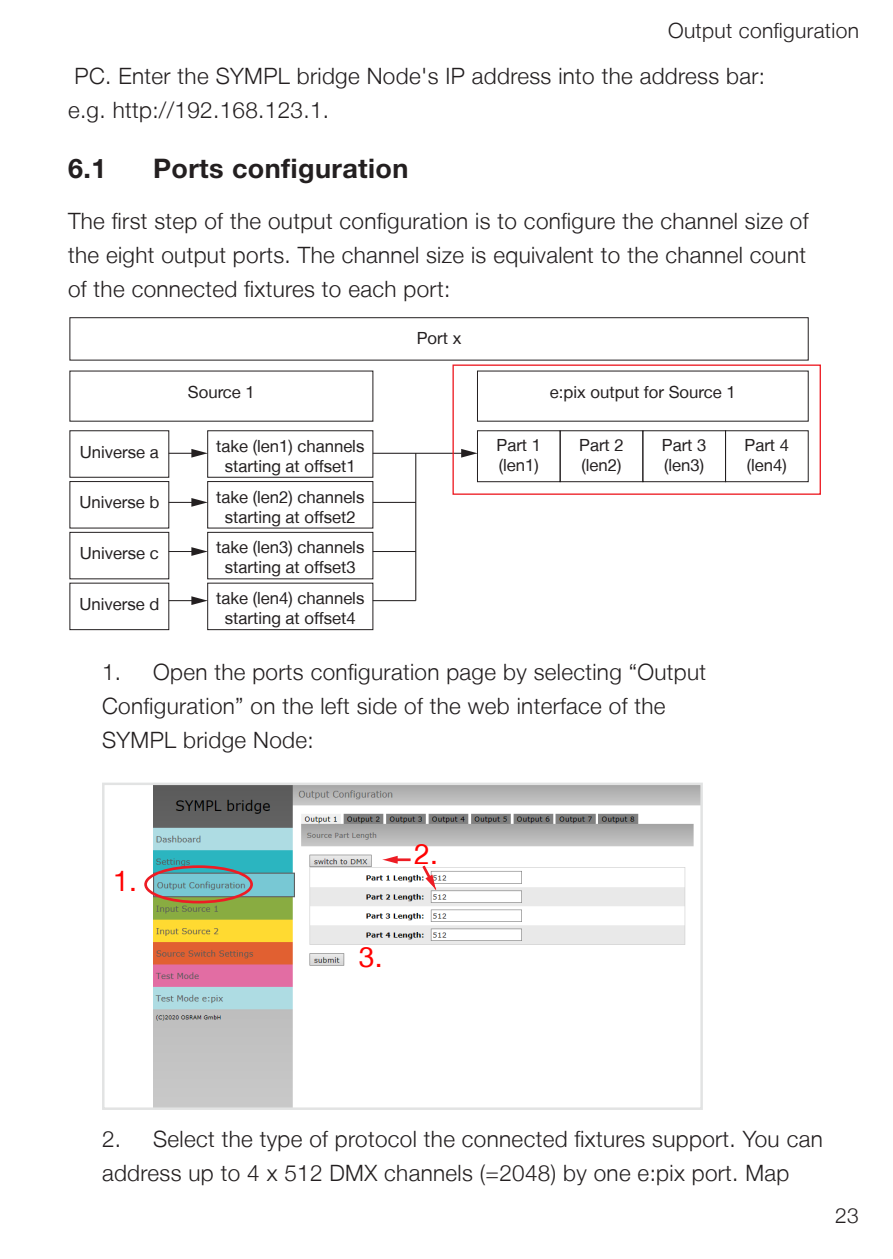
<style>
.page{position:relative;width:893px;height:1259px;background:#fff}
.page>*{position:absolute;margin:0;border:0;box-sizing:border-box;transform-origin:0 0}
.t1{font:28.5px "Helvetica Neue LT";color:#f00}
.t2{font:700 27px "Helvetica Neue LT Pro";letter-spacing:.015em;color:#231f20}
.Text__Introductions{font:300 22.5px/33.9px "Helvetica Neue LT";letter-spacing:.015em;color:#231f20}
.t3{font:300 21px "Helvetica Neue LT";letter-spacing:.015em;color:#231f20}
.t4{font:16.8px/20.1px "Helvetica Neue LT";color:#231f20;text-align:center}
</style>
<div class="page">
<div style="left:70px;top:430px;width:99px;height:47px;border:1px solid #231f20"></div>
<div style="left:70px;top:583px;width:99px;height:47px;border:1px solid #231f20"></div>
<div style="left:70px;top:532px;width:99px;height:47px;border:1px solid #231f20"></div>
<div style="left:70px;top:481px;width:99px;height:47px;border:1px solid #231f20"></div>
<div style="left:208px;top:430px;width:165px;height:47px;border:1px solid #231f20"></div>
<div style="left:208px;top:583px;width:165px;height:47px;border:1px solid #231f20"></div>
<div style="left:208px;top:481px;width:165px;height:47px;border:1px solid #231f20"></div>
<div style="left:208px;top:532px;width:165px;height:47px;border:1px solid #231f20"></div>
<div style="left:477px;top:430px;width:83px;height:52px;border:1px solid #231f20"></div>
<div style="left:725px;top:430px;width:83px;height:52px;border:1px solid #231f20"></div>
<div style="left:643px;top:430px;width:83px;height:52px;border:1px solid #231f20"></div>
<div style="left:560px;top:430px;width:83px;height:52px;border:1px solid #231f20"></div>
<svg style="left:169px;top:449px;width:39px;height:8px"></svg>
<svg style="left:169px;top:596px;width:39px;height:9px"></svg>
<svg style="left:169px;top:547px;width:39px;height:9px"></svg>
<svg style="left:169px;top:498px;width:39px;height:9px"></svg>
<hr style="left:373px;top:453px;width:91px;height:1px;background:#231f20">
<svg style="left:461px;top:449px;width:16px;height:8px"></svg>
<hr style="left:373px;top:551px;width:43px;height:1px;background:#231f20">
<hr style="left:373px;top:502px;width:43px;height:1px;background:#231f20">
<hr style="left:373px;top:600px;width:43px;height:1px;background:#231f20">
<hr style="left:415px;top:453px;width:1px;height:147px;background:#231f20">
<div style="left:70px;top:317px;width:738px;height:43px;border:1px solid #231f20"></div>
<div style="left:452px;top:364px;width:369px;height:131px;border:1px solid #ed1c24"></div>
<img style="left:154px;top:785px;width:546px;height:322px">
<div style="left:144px;top:865px;width:109px;height:38px;border:3px solid #ed1c24;border-radius:50%"></div>
<hr style="left:395px;top:858px;width:16px;height:3px;background:#ed1c24">
<svg style="left:383px;top:856px;width:15px;height:7px"></svg>
<svg style="left:420px;top:862px;width:16px;height:27px"></svg>
<div style="left:102px;top:782px;width:601px;height:328px;border:2px solid #e2e3e3"></div>
<p class="t3" style="left:668px;top:18px;width:192px">Output configuration</p>
<p class="Text__Introductions" style="left:68px;top:59px;width:699px">PC. Enter the SYMPL bridge Node's IP address into the address bar: e.g. http://192.168.123.1.</p>
<p class="t2" style="left:68px;top:151px;width:40px">6.1</p>
<p class="t2" style="left:153px;top:151px;width:257px">Ports configuration</p>
<p class="Text__Introductions" style="left:68px;top:203px;width:742px;text-align:justify">The first step of the output configuration is to configure the channel size of the eight output ports. The channel size is equivalent to the channel count of the connected fixtures to each port:</p>
<p class="t4" style="left:80px;top:441px;width:81px">Universe a</p>
<p class="t4" style="left:79px;top:492px;width:81px">Universe b</p>
<p class="t4" style="left:80px;top:543px;width:81px">Universe c</p>
<p class="t4" style="left:79px;top:593px;width:81px">Universe d</p>
<p class="t4" style="left:188px;top:381px;width:68px">Source 1</p>
<p class="t4" style="left:216px;top:435px;width:150px">take (len1) channels starting at offset1</p>
<p class="t4" style="left:216px;top:486px;width:150px">take (len2) channels starting at offset2</p>
<p class="t4" style="left:216px;top:537px;width:150px">take (len3) channels starting at offset3</p>
<p class="t4" style="left:216px;top:588px;width:150px">take (len4) channels starting at offset4</p>
<p class="t4" style="left:417px;top:328px;width:46px">Port x</p>
<p class="t4" style="left:550px;top:381px;width:187px">e:pix output for Source 1</p>
<p class="t4" style="left:496px;top:434px;width:46px;text-align:left">Part 1 (len1)</p>
<p class="t4" style="left:744px;top:434px;width:46px;text-align:left">Part 4 (len4)</p>
<p class="t4" style="left:579px;top:434px;width:46px;text-align:left">Part 2 (len2)</p>
<p class="t4" style="left:662px;top:434px;width:46px;text-align:left">Part 3 (len3)</p>
<p class="Text__Introductions" style="left:102px;top:654px;width:606px">1. Open the ports configuration page by selecting “Output<br>Configuration” on the left side of the web interface of the<br>SYMPL bridge Node:</p>
<p class="t1" style="left:113px;top:864px;width:25px">1.</p>
<p class="t1" style="left:359px;top:939px;width:25px">3.</p>
<p class="t1" style="left:414px;top:837px;width:25px">2.</p>
<p class="Text__Introductions" style="left:102px;top:1122px;width:722px">2. Select the type of protocol the connected fixtures support. You can address up to 4 x 512 DMX channels (=2048) by one e:pix port. Map</p>
<p class="t3" style="left:835px;top:1202px;width:25px">23</p>
</div>
